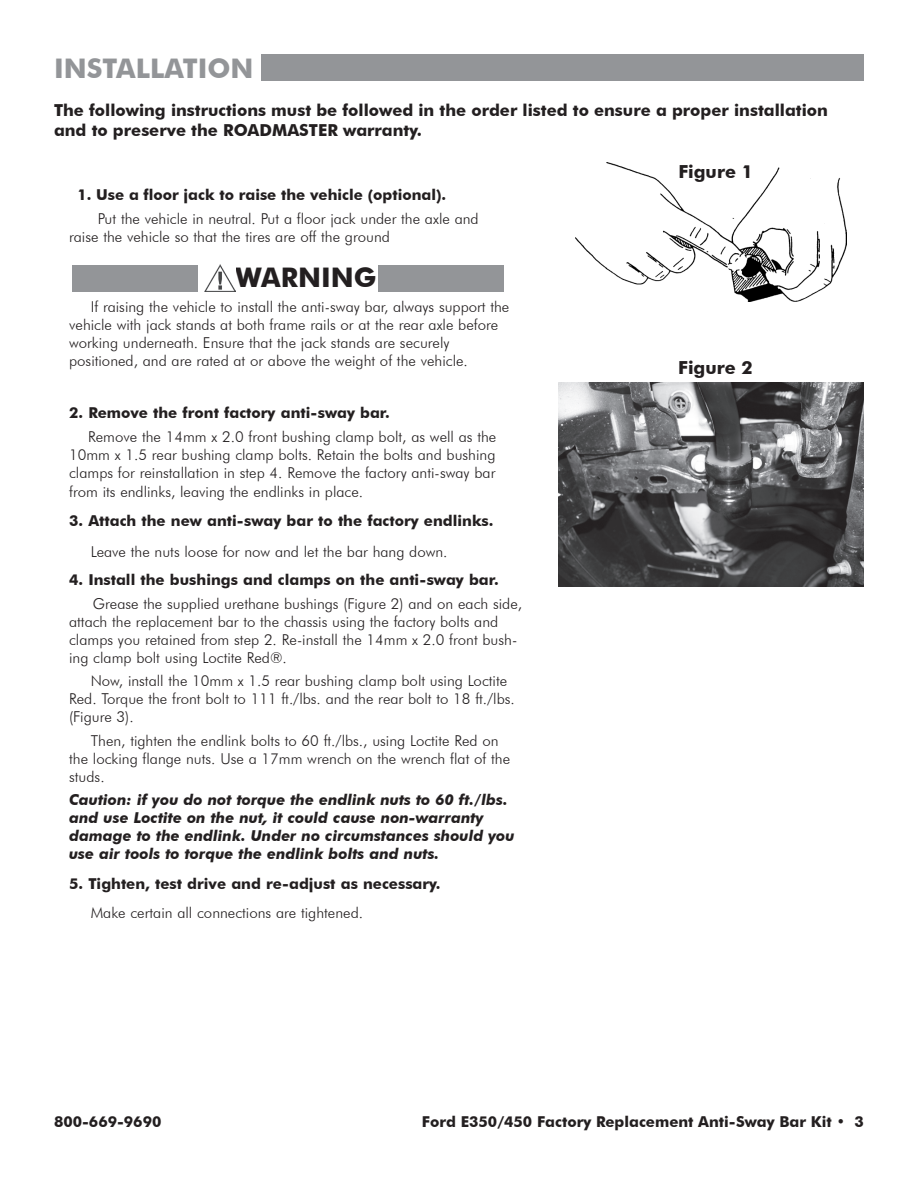
<style>
.page{position:relative;width:918px;height:1188px;background:#fff}
.page>*{position:absolute;margin:0;border:0;box-sizing:border-box;transform-origin:0 0}
.t1{font:700 27px "Futura BT";color:#939598}
.t2{font:700 27px "Futura BT";color:#231f20}
.t3{font:700 18px "Futura BT";color:#231f20}
.t4{font:700 16.5px/19.8px "Futura BT";color:#231f20}
.Lettered_Items_Under{font:300 15px/18px "Futura BT";color:#231f20}
.Lettered_Items{font:700 15px "Futura BT";color:#231f20}
.Lettered_Items_Under-2{font:italic 700 15px/18px "Futura BT";color:#231f20}
.Lettered_Items-2{font:300 15px "Futura BT";color:#231f20}
</style>
<div class="page">
<div style="left:261px;top:54px;width:603px;height:27px;background:#939598"></div>
<div style="left:72px;top:266px;width:126px;height:26px;background:#939598"></div>
<img style="left:204px;top:264px;width:31px;height:27px">
<div style="left:378px;top:266px;width:126px;height:26px;background:#939598"></div>
<img style="left:576px;top:162px;width:271px;height:140px">
<img style="left:558px;top:382px;width:306px;height:204px">
<p class="t1" style="left:54px;top:52px;width:201px">INSTALLATION</p>
<p class="t4" style="left:54px;top:100px;width:775px">The following instructions must be followed in the order listed to ensure a proper installation and to preserve the ROADMASTER warranty.</p>
<p class="Lettered_Items" style="left:77px;top:186px;width:370px">1. Use a floor jack to raise the vehicle (optional).</p>
<p class="Lettered_Items_Under" style="left:69px;top:209px;width:411px;text-indent:29px">Put the vehicle in neutral. Put a floor jack under the axle and raise the vehicle so that the tires are off the ground</p>
<p class="t2" style="left:236px;top:261px;width:142px">WARNING</p>
<p class="Lettered_Items_Under" style="left:69px;top:298px;width:442px;text-indent:22px">If raising the vehicle to install the anti-sway bar, always support the vehicle with jack stands at both frame rails or at the rear axle before working underneath. Ensure that the jack stands are securely positioned, and are rated at or above the weight of the vehicle.</p>
<p class="Lettered_Items" style="left:69px;top:404px;width:322px">2. Remove the front factory anti-sway bar.</p>
<p class="Lettered_Items_Under" style="left:69px;top:427px;width:429px;text-align:justify;text-indent:19px">Remove the 14mm x 2.0 front bushing clamp bolt, as well as the 10mm x 1.5 rear bushing clamp bolts. Retain the bolts and bushing clamps for reinstallation in step 4. Remove the factory anti-sway bar</p>
<p class="Lettered_Items_Under" style="left:69px;top:483px;width:296px">from its endlinks, leaving the endlinks in place.</p>
<p class="Lettered_Items" style="left:69px;top:512px;width:426px">3. Attach the new anti-sway bar to the factory endlinks.</p>
<p class="Lettered_Items-2" style="left:91px;top:542px;width:358px">Leave the nuts loose for now and let the bar hang down.</p>
<p class="Lettered_Items" style="left:69px;top:571px;width:431px">4. Install the bushings and clamps on the anti-sway bar.</p>
<p class="Lettered_Items_Under" style="left:69px;top:594px;width:455px;text-indent:24px">Grease the supplied urethane bushings (Figure 2) and on each side, attach the replacement bar to the chassis using the factory bolts and clamps you retained from step 2. Re-install the 14mm x 2.0 front bush&shy;ing clamp bolt using Loctite Red®.</p>
<p class="Lettered_Items_Under" style="left:69px;top:672px;width:447px;text-indent:22px">Now, install the 10mm x 1.5 rear bushing clamp bolt using Loctite<br>Red. Torque the front bolt to 111 ft./lbs. and the rear bolt to 18 ft./lbs. (Figure 3).</p>
<p class="Lettered_Items_Under" style="left:69px;top:731px;width:442px;text-indent:22px">Then, tighten the endlink bolts to 60 ft./lbs., using Loctite Red on the locking flange nuts. Use a 17mm wrench on the wrench flat of the studs.</p>
<p class="Lettered_Items_Under-2" style="left:69px;top:791px;width:447px">Caution: if you do not torque the endlink nuts to 60 ft./lbs. and use Loctite on the nut, it could cause non-warranty damage to the endlink. Under no circumstances should you use air tools to torque the endlink bolts and nuts.</p>
<p class="Lettered_Items" style="left:69px;top:875px;width:373px">5. Tighten, test drive and re-adjust as necessary.</p>
<p class="Lettered_Items-2" style="left:91px;top:904px;width:274px">Make certain all connections are tightened.</p>
<p class="t3" style="left:678px;top:161px;width:76px">Figure 1</p>
<p class="t3" style="left:678px;top:357px;width:76px">Figure 2</p>
<p class="Lettered_Items" style="left:54px;top:1113px;width:109px">800-669-9690</p>
<p class="Lettered_Items" style="left:422px;top:1113px;width:444px">Ford E350/450 Factory Replacement Anti-Sway Bar Kit • 3</p>
</div>
